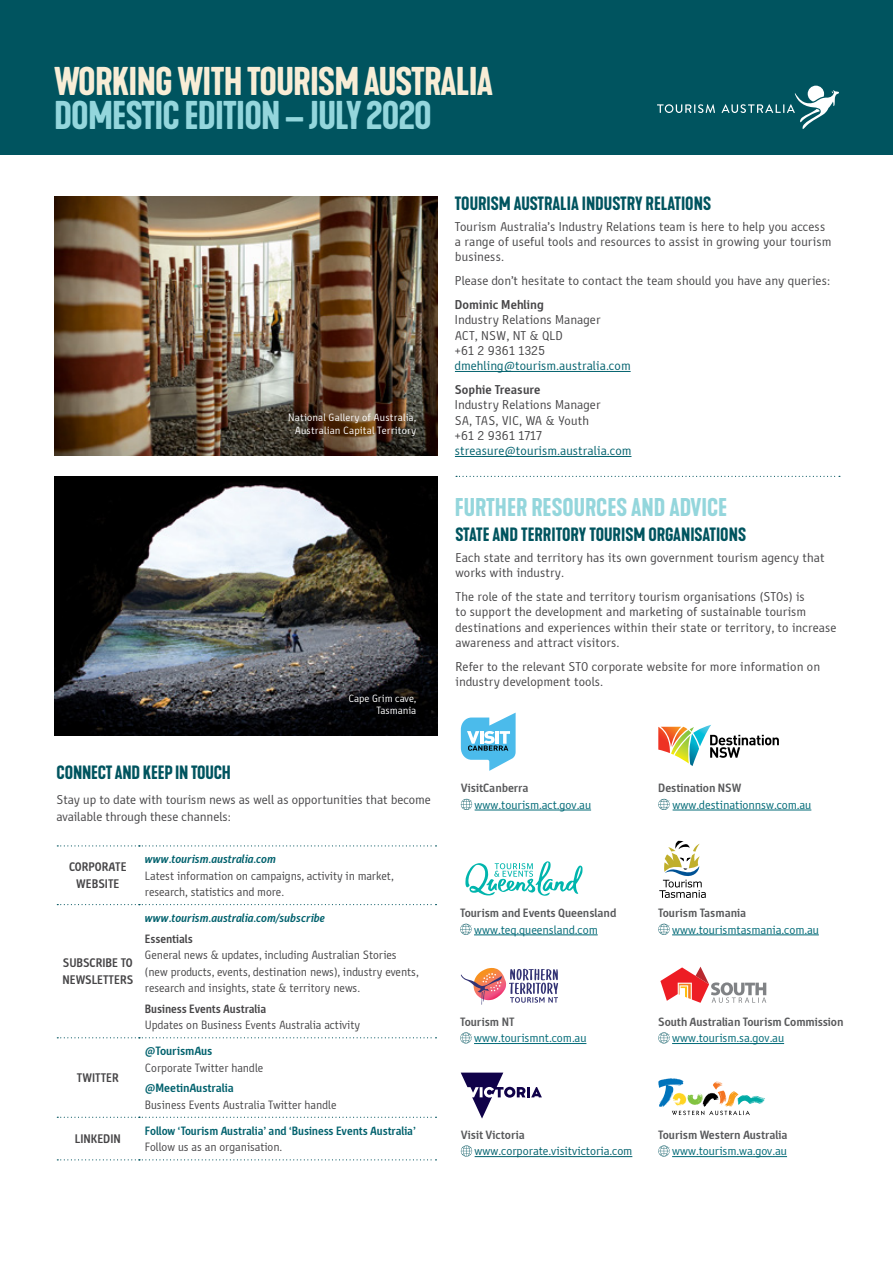
<style>
.page{position:relative;width:893px;height:1263px;background:#fff}
.page>*{position:absolute;margin:0;border:0;box-sizing:border-box;transform-origin:0 0}
.t1{font:600 37.5px "TA Philausophy";letter-spacing:-.02em;color:#f8edd6}
.t2{font:600 37.5px "TA Philausophy";letter-spacing:-.02em;color:#94d6dc}
.t3{font:600 24px "TA Philausophy";color:#94d6dc}
.t4{font:600 18px "TA Philausophy";color:#00545f}
.t5{font:12.75px/15.3px "TA Banjo";letter-spacing:.01em;color:#464547}
.t6{font:12.75px "TA Banjo";letter-spacing:.01em;color:#00616d}
.t7{font:700 12.75px "TA Banjo";letter-spacing:.01em;color:#464547}
.t8{font:700 12.45px/17.1px "TA Banjo";color:#464547;text-align:center}
.t9{font:12px/16.5px "TA Banjo";color:#464547}
.t10{font:12px "TA Banjo";color:#006a77}
.t11{font:700 12px "TA Banjo";color:#58595b}
.t12{font:700 12px "TA Banjo";color:#00616d}
.t13{font:italic 700 12px "TA Banjo";color:#00616d}
.t14{font:700 12px "TA Banjo";color:#464547}
.t15{font:12px "TA Banjo";color:#00616d}
.t16{font:10.5px/12.6px "TA Banjo";letter-spacing:.01em;color:#fff;text-align:right}
</style>
<div class="page">
<div style="left:0;top:0;width:893px;height:155px;background:#00545f"></div>
<svg style="left:657px;top:104px;width:58px;height:9px"></svg>
<svg style="left:721px;top:86px;width:118px;height:43px"></svg>
<hr style="left:455px;top:371px;width:176px;height:1px;background:#00616d">
<hr style="left:455px;top:456px;width:176px;height:1px;background:#00616d">
<svg style="left:456px;top:476px;width:384px;height:1px"></svg>
<svg style="left:659px;top:841px;width:47px;height:57px"></svg>
<svg style="left:465px;top:861px;width:117px;height:35px"></svg>
<hr style="left:474px;top:934px;width:124px;height:1px;background:#006a77">
<svg style="left:460px;top:924px;width:12px;height:11px"></svg>
<hr style="left:672px;top:934px;width:147px;height:1px;background:#006a77">
<svg style="left:658px;top:924px;width:12px;height:11px"></svg>
<svg style="left:658px;top:725px;width:121px;height:41px"></svg>
<svg style="left:461px;top:713px;width:55px;height:58px"></svg>
<hr style="left:475px;top:810px;width:116px;height:1px;background:#006a77">
<svg style="left:461px;top:799px;width:11px;height:11px"></svg>
<hr style="left:673px;top:810px;width:138px;height:1px;background:#006a77">
<svg style="left:658px;top:799px;width:12px;height:11px"></svg>
<svg style="left:660px;top:967px;width:106px;height:36px"></svg>
<svg style="left:461px;top:968px;width:97px;height:37px"></svg>
<hr style="left:474px;top:1043px;width:112px;height:1px;background:#006a77">
<svg style="left:460px;top:1032px;width:12px;height:11px"></svg>
<hr style="left:672px;top:1043px;width:112px;height:1px;background:#006a77">
<svg style="left:658px;top:1032px;width:12px;height:11px"></svg>
<svg style="left:461px;top:1072px;width:81px;height:46px"></svg>
<hr style="left:475px;top:1156px;width:157px;height:1px;background:#00616d">
<svg style="left:461px;top:1145px;width:11px;height:11px"></svg>
<hr style="left:672px;top:1156px;width:115px;height:1px;background:#006a77">
<svg style="left:658px;top:1145px;width:12px;height:11px"></svg>
<svg style="left:658px;top:1078px;width:107px;height:37px"></svg>
<img style="left:54px;top:196px;width:383px;height:259px">
<img style="left:54px;top:477px;width:383px;height:259px">
<svg style="left:57px;top:845px;width:379px;height:1px"></svg>
<svg style="left:57px;top:904px;width:379px;height:1px"></svg>
<svg style="left:57px;top:1037px;width:379px;height:1px"></svg>
<svg style="left:57px;top:1117px;width:379px;height:1px"></svg>
<svg style="left:57px;top:1159px;width:379px;height:1px"></svg>
<h1 class="t1" style="left:54px;top:58px;width:440px">WORKING WITH TOURISM AUSTRALIA</h1>
<h1 class="t2" style="left:54px;top:92px;width:379px">DOMESTIC EDITION – JULY 2020</h1>
<p class="t16" style="left:288px;top:412px;width:129px">National Gallery of Australia,<br>Australian Capital Territory</p>
<p class="t16" style="left:348px;top:692px;width:69px">Cape Grim cave,<br>Tasmania</p>
<h3 class="t4" style="left:57px;top:761px;width:176px">CONNECT AND KEEP IN TOUCH</h3>
<p class="t5" style="left:57px;top:792px;width:376px;line-height:16.5px">Stay up to date with tourism news as well as opportunities that become available through these channels:</p>
<p class="t8" style="left:69px;top:858px;width:59px">CORPORATE<br>WEBSITE</p>
<p class="t13" style="left:145px;top:852px;width:133px">www.tourism.australia.com</p>
<p class="t9" style="left:145px;top:867px;width:250px">Latest information on campaigns, activity in market, research, statistics and more.</p>
<p class="t8" style="left:62px;top:954px;width:72px;text-align:left">SUBSCRIBE TO<br>NEWSLETTERS</p>
<p class="t8" style="left:77px;top:1069px;width:44px">TWITTER</p>
<p class="t8" style="left:75px;top:1130px;width:47px">LINKEDIN</p>
<p class="t13" style="left:145px;top:911px;width:181px">www.tourism.australia.com/subscribe</p>
<p class="t14" style="left:145px;top:932px;width:49px">Essentials</p>
<p class="t9" style="left:145px;top:947px;width:275px">General news &amp; updates, including Australian Stories (new products, events, destination news), industry events, research and insights, state &amp; territory news.</p>
<p class="t14" style="left:145px;top:1002px;width:123px">Business Events Australia</p>
<p class="t9" style="left:145px;top:1017px;width:217px">Updates on Business Events Australia activity</p>
<p class="t12" style="left:145px;top:1044px;width:69px">@TourismAus</p>
<p class="t9" style="left:145px;top:1059px;width:120px">Corporate Twitter handle</p>
<p class="t12" style="left:145px;top:1082px;width:90px">@MeetinAustralia</p>
<p class="t9" style="left:145px;top:1096px;width:193px">Business Events Australia Twitter handle</p>
<p class="t12" style="left:145px;top:1124px;width:272px">Follow ‘Tourism Australia’ and ‘Business Events Australia’</p>
<p class="t9" style="left:145px;top:1139px;width:139px">Follow us as an organisation.</p>
<h3 class="t4" style="left:455px;top:192px;width:258px">TOURISM AUSTRALIA INDUSTRY RELATIONS</h3>
<p class="t5" style="left:455px;top:219px;width:378px">Tourism Australia’s Industry Relations team is here to help you access a range of useful tools and resources to assist in growing your tourism business.</p>
<p class="t5" style="left:455px;top:273px;width:376px">Please don’t hesitate to contact the team should you have any queries:</p>
<p class="t7" style="left:455px;top:298px;width:90px">Dominic Mehling</p>
<p class="t5" style="left:455px;top:312px;width:147px">Industry Relations Manager<br>ACT, NSW, NT &amp; QLD<br>+61 2 9361 1325</p>
<p class="t6" style="left:455px;top:359px;width:177px">dmehling@tourism.australia.com</p>
<p class="t7" style="left:455px;top:383px;width:87px">Sophie Treasure</p>
<p class="t5" style="left:455px;top:397px;width:147px">Industry Relations Manager<br>SA, TAS, VIC, WA &amp; Youth +61 2 9361 1717</p>
<p class="t6" style="left:455px;top:444px;width:178px">streasure@tourism.australia.com</p>
<h2 class="t3" style="left:455px;top:492px;width:274px">FURTHER RESOURCES AND ADVICE</h2>
<h3 class="t4" style="left:455px;top:523px;width:292px">STATE AND TERRITORY TOURISM ORGANISATIONS</h3>
<p class="t5" style="left:455px;top:550px;width:371px">Each state and territory has its own government tourism agency that works with industry.</p>
<p class="t5" style="left:455px;top:589px;width:382px">The role of the state and territory tourism organisations (STOs) is<br>to support the development and marketing of sustainable tourism destinations and experiences within their state or territory, to increase awareness and attract visitors.</p>
<p class="t5" style="left:455px;top:659px;width:366px">Refer to the relevant STO corporate website for more information on industry development tools.</p>
<p class="t11" style="left:461px;top:782px;width:69px">VisitCanberra</p>
<p class="t10" style="left:475px;top:798px;width:118px">www.tourism.act.gov.au</p>
<p class="t11" style="left:658px;top:782px;width:85px">Destination NSW</p>
<p class="t10" style="left:673px;top:798px;width:140px">www.destinationnsw.com.au</p>
<p class="t11" style="left:460px;top:907px;width:158px">Tourism and Events Queensland</p>
<p class="t10" style="left:474px;top:923px;width:125px">www.teq.queensland.com</p>
<p class="t11" style="left:460px;top:1015px;width:56px">Tourism NT</p>
<p class="t10" style="left:474px;top:1032px;width:114px">www.tourismnt.com.au</p>
<p class="t11" style="left:658px;top:907px;width:89px">Tourism Tasmania</p>
<p class="t10" style="left:672px;top:923px;width:148px">www.tourismtasmania.com.au</p>
<p class="t11" style="left:658px;top:1015px;width:187px">South Australian Tourism Commission</p>
<p class="t10" style="left:672px;top:1032px;width:114px">www.tourism.sa.gov.au</p>
<p class="t11" style="left:461px;top:1128px;width:66px">Visit Victoria</p>
<p class="t15" style="left:475px;top:1145px;width:159px">www.corporate.visitvictoria.com</p>
<p class="t11" style="left:658px;top:1128px;width:131px">Tourism Western Australia</p>
<p class="t10" style="left:672px;top:1145px;width:116px">www.tourism.wa.gov.au</p>
</div>
